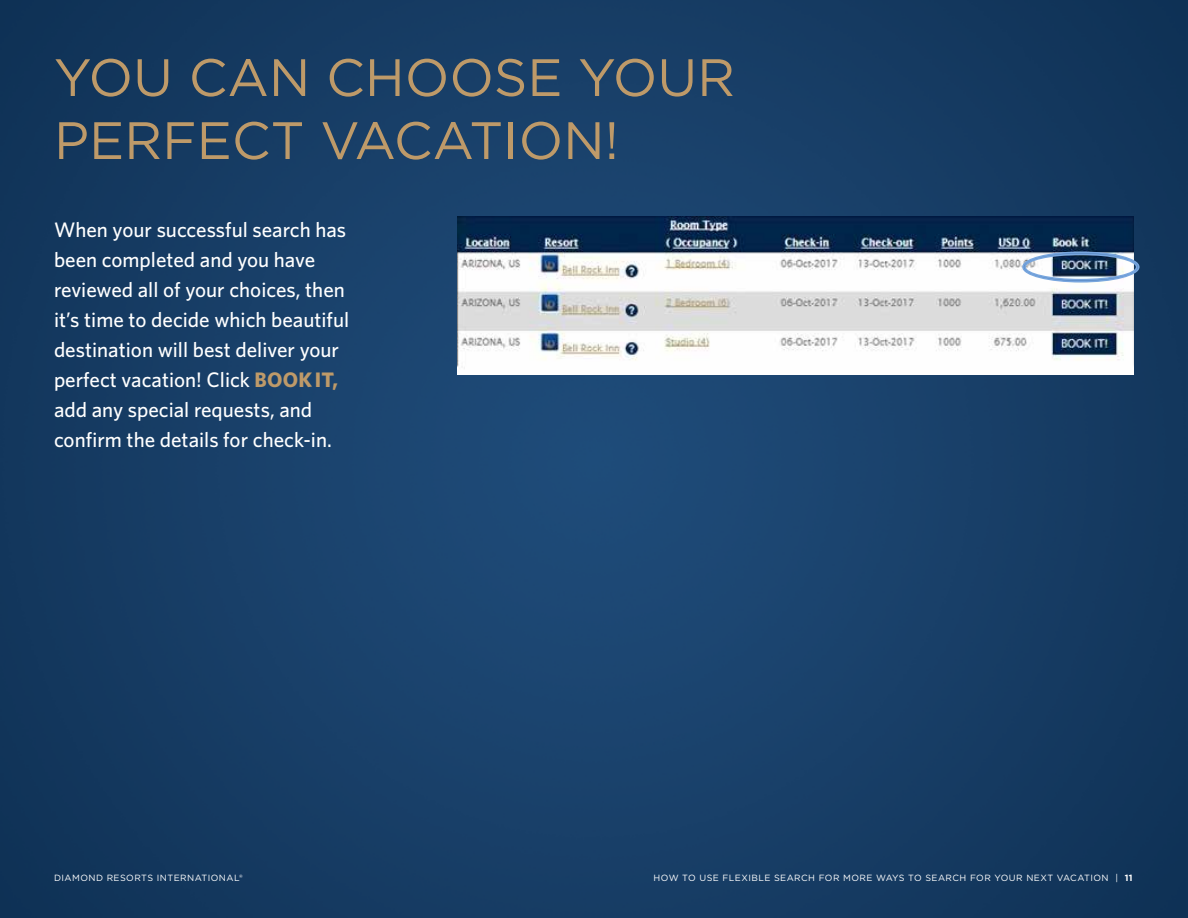
<style>
.page{position:relative;width:1188px;height:918px;background:#fff}
.page>*{position:absolute;margin:0;border:0;box-sizing:border-box;transform-origin:0 0}
.t1{font:52.5px/63px "Gotham";color:#be9a69}
.t2{font:500 21px/30px "Whitney";color:#fff}
.t3{font:9px "Gotham";letter-spacing:.05em;color:#fff}
.s1{font-weight:700;color:#be9a69}
.s2{font-weight:700}
</style>
<div class="page">
<img style="left:0;top:0;width:1188px;height:918px">
<img style="left:458px;top:216px;width:676px;height:159px">
<svg style="left:1022px;top:251px;width:118px;height:32px"></svg>
<h1 class="t1" style="left:54px;top:45px;width:683px">YOU CAN CHOOSE YOUR<br>PERFECT VACATION!</h1>
<p class="t2" style="left:54px;top:214px;width:297px">When your successful search has been completed and you have reviewed all of your choices, then it’s time to decide which beautiful destination will best deliver your perfect vacation! Click <span class="s1">BOOK IT, </span>add any special requests, and confirm the details for check-in.</p>
<p class="t3" style="left:54px;top:872px;width:190px">DIAMOND RESORTS INTERNATIONAL®</p>
<p class="t3" style="left:654px;top:872px;width:480px">HOW TO USE FLEXIBLE SEARCH FOR MORE WAYS TO SEARCH FOR YOUR NEXT VACATION | <span class="s2">11</span></p>
</div>
